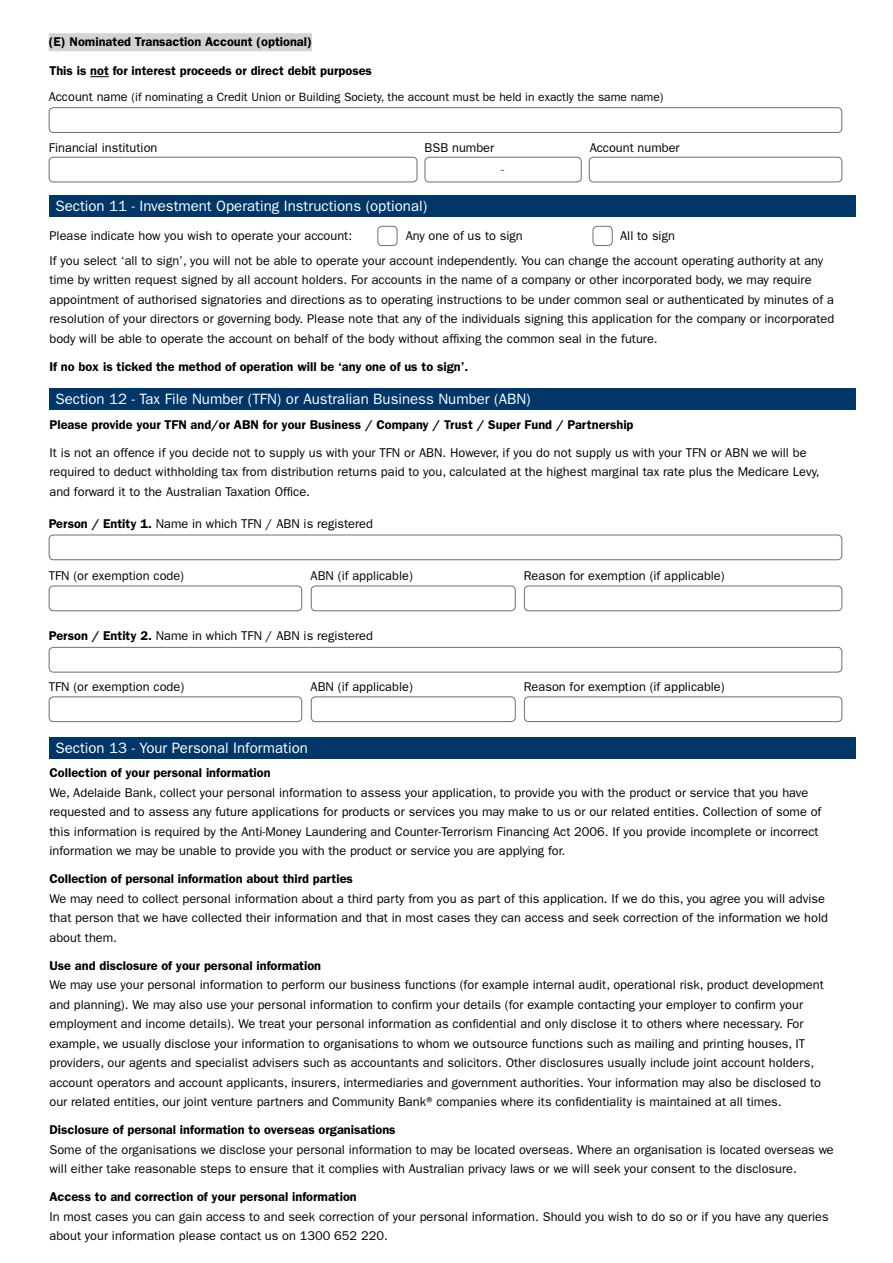
<style>
.page{position:relative;width:893px;height:1263px;background:#fff}
.page>*{position:absolute;margin:0;border:0;box-sizing:border-box;transform-origin:0 0}
.t1{font:15px "ITC Franklin Gothic Std";color:#fff}
.t2{font:14.25px "ITC Franklin Gothic Std";color:#58595b}
.t3{font:12.75px/19.5px "ITC Franklin Gothic Std";color:#000}
.t4{font:600 12.75px "ITC Franklin Gothic Std";color:#000}
.t5{font:12px "ITC Franklin Gothic Std";color:#000}
.s1{font-size:12.75px}
.s2{font-weight:600}
</style>
<div class="page">
<div style="left:49px;top:107px;width:793px;height:26px;border:1px solid #6d6e71;border-radius:4px"></div>
<div style="left:49px;top:157px;width:368px;height:25px;border:1px solid #6d6e71;border-radius:4px"></div>
<div style="left:589px;top:157px;width:253px;height:25px;border:1px solid #6d6e71;border-radius:4px"></div>
<div style="left:425px;top:157px;width:157px;height:25px;border:1px solid #6d6e71;border-radius:4px"></div>
<div style="left:49px;top:33px;width:263px;height:18px;background:#d1d3d4"></div>
<svg style="left:90px;top:76px;width:19px;height:1px"></svg>
<div style="left:49px;top:195px;width:807px;height:22px;background:#003768"></div>
<div style="left:377px;top:226px;width:20px;height:20px;border:1px solid #6d6e71;border-radius:4px"></div>
<div style="left:593px;top:226px;width:20px;height:20px;border:1px solid #6d6e71;border-radius:4px"></div>
<div style="left:49px;top:388px;width:807px;height:21px;background:#003768"></div>
<div style="left:49px;top:738px;width:807px;height:21px;background:#003768"></div>
<div style="left:49px;top:535px;width:793px;height:25px;border:1px solid #6d6e71;border-radius:4px"></div>
<div style="left:49px;top:586px;width:253px;height:25px;border:1px solid #6d6e71;border-radius:4px"></div>
<div style="left:524px;top:586px;width:318px;height:25px;border:1px solid #6d6e71;border-radius:4px"></div>
<div style="left:311px;top:586px;width:205px;height:25px;border:1px solid #6d6e71;border-radius:4px"></div>
<div style="left:49px;top:647px;width:793px;height:25px;border:1px solid #6d6e71;border-radius:4px"></div>
<div style="left:49px;top:696px;width:253px;height:26px;border:1px solid #6d6e71;border-radius:4px"></div>
<div style="left:524px;top:696px;width:318px;height:26px;border:1px solid #6d6e71;border-radius:4px"></div>
<div style="left:311px;top:696px;width:205px;height:26px;border:1px solid #6d6e71;border-radius:4px"></div>
<p class="t4" style="left:49px;top:34px;width:265px">(E) Nominated Transaction Account (optional)</p>
<p class="t4" style="left:49px;top:64px;width:324px">This is not for interest proceeds or direct debit purposes</p>
<p class="t5" style="left:49px;top:90px;width:616px"><span class="s1">Account name</span> (if nominating a Credit Union or Building Society, the account must be held in exactly the same name)</p>
<p class="t3" style="left:49px;top:138px;width:110px">Financial institution</p>
<p class="t3" style="left:425px;top:138px;width:71px">BSB number</p>
<p class="t3" style="left:590px;top:138px;width:92px">Account number</p>
<p class="t2" style="left:501px;top:161px;width:5px">-</p>
<p class="t1" style="left:55px;top:197px;width:373px">Section 11 - Investment Operating Instructions (optional)</p>
<p class="t3" style="left:49px;top:226px;width:304px">Please indicate how you wish to operate your account:</p>
<p class="t3" style="left:406px;top:226px;width:118px">Any one of us to sign</p>
<p class="t3" style="left:49px;top:224px;width:775px;line-height:24.5px;text-indent:571px">All to sign<br>If you select ‘all to sign’, you will not be able to operate your account independently. You can change the account operating authority at any</p>
<p class="t3" style="left:49px;top:270px;width:786px">time by written request signed by all account holders. For accounts in the name of a company or other incorporated body, we may require appointment of authorised signatories and directions as to operating instructions to be under common seal or authenticated by minutes of a resolution of your directors or governing body. Please note that any of the individuals signing this application for the company or incorporated body will be able to operate the account on behalf of the body without affixing the common seal in the future.</p>
<p class="t4" style="left:49px;top:359px;width:420px">If no box is ticked the method of operation will be ‘any one of us to sign’.</p>
<p class="t1" style="left:55px;top:390px;width:477px">Section 12 - Tax File Number (TFN) or Australian Business Number (ABN)</p>
<p class="t4" style="left:49px;top:417px;width:586px">Please provide your TFN and/or ABN for your Business / Company / Trust / Super Fund / Partnership</p>
<p class="t3" style="left:49px;top:443px;width:772px">It is not an offence if you decide not to supply us with your TFN or ABN. However, if you do not supply us with your TFN or ABN we will be required to deduct withholding tax from distribution returns paid to you, calculated at the highest marginal tax rate plus the Medicare Levy, and forward it to the Australian Taxation Office.</p>
<p class="t3" style="left:49px;top:514px;width:326px"><span class="s2">Person / Entity 1.</span> Name in which TFN / ABN is registered</p>
<p class="t3" style="left:49px;top:566px;width:137px">TFN (or exemption code)</p>
<p class="t3" style="left:311px;top:566px;width:104px">ABN (if applicable)</p>
<p class="t3" style="left:524px;top:566px;width:202px">Reason for exemption (if applicable)</p>
<p class="t3" style="left:49px;top:626px;width:326px"><span class="s2">Person / Entity 2.</span> Name in which TFN / ABN is registered</p>
<p class="t3" style="left:49px;top:677px;width:137px">TFN (or exemption code)</p>
<p class="t3" style="left:311px;top:677px;width:104px">ABN (if applicable)</p>
<p class="t3" style="left:524px;top:677px;width:202px">Reason for exemption (if applicable)</p>
<p class="t1" style="left:55px;top:740px;width:254px">Section 13 - Your Personal Information</p>
<p class="t4" style="left:49px;top:765px;width:223px">Collection of your personal information</p>
<p class="t3" style="left:49px;top:783px;width:773px">We, Adelaide Bank, collect your personal information to assess your application, to provide you with the product or service that you have requested and to assess any future applications for products or services you may make to us or our related entities. Collection of some of this information is required by the Anti-Money Laundering and Counter-Terrorism Financing Act 2006. If you provide incomplete or incorrect information we may be unable to provide you with the product or service you are applying for.</p>
<p class="t4" style="left:49px;top:871px;width:305px">Collection of personal information about third parties</p>
<p class="t3" style="left:49px;top:889px;width:780px">We may need to collect personal information about a third party from you as part of this application. If we do this, you agree you will advise that person that we have collected their information and that in most cases they can access and seek correction of the information we hold about them.</p>
<p class="t4" style="left:49px;top:958px;width:273px">Use and disclosure of your personal information</p>
<p class="t3" style="left:49px;top:975px;width:776px">We may use your personal information to perform our business functions (for example internal audit, operational risk, product development and planning). We may also use your personal information to confirm your details (for example contacting your employer to confirm your employment and income details). We treat your personal information as confidential and only disclose it to others where necessary. For example, we usually disclose your information to organisations to whom we outsource functions such as mailing and printing houses, IT providers, our agents and specialist advisers such as accountants and solicitors. Other disclosures usually include joint account holders, account operators and account applicants, insurers, intermediaries and government authorities. Your information may also be disclosed to our related entities, our joint venture partners and Community Bank® companies where its confidentiality is maintained at all times.</p>
<p class="t4" style="left:49px;top:1122px;width:348px">Disclosure of personal information to overseas organisations</p>
<p class="t3" style="left:49px;top:1139px;width:786px">Some of the organisations we disclose your personal information to may be located overseas. Where an organisation is located overseas we will either take reasonable steps to ensure that it complies with Australian privacy laws or we will seek your consent to the disclosure.</p>
<p class="t4" style="left:49px;top:1189px;width:309px">Access to and correction of your personal information</p>
<p class="t3" style="left:49px;top:1206px;width:781px">In most cases you can gain access to and seek correction of your personal information. Should you wish to do so or if you have any queries about your information please contact us on 1300 652 220.</p>
</div>
